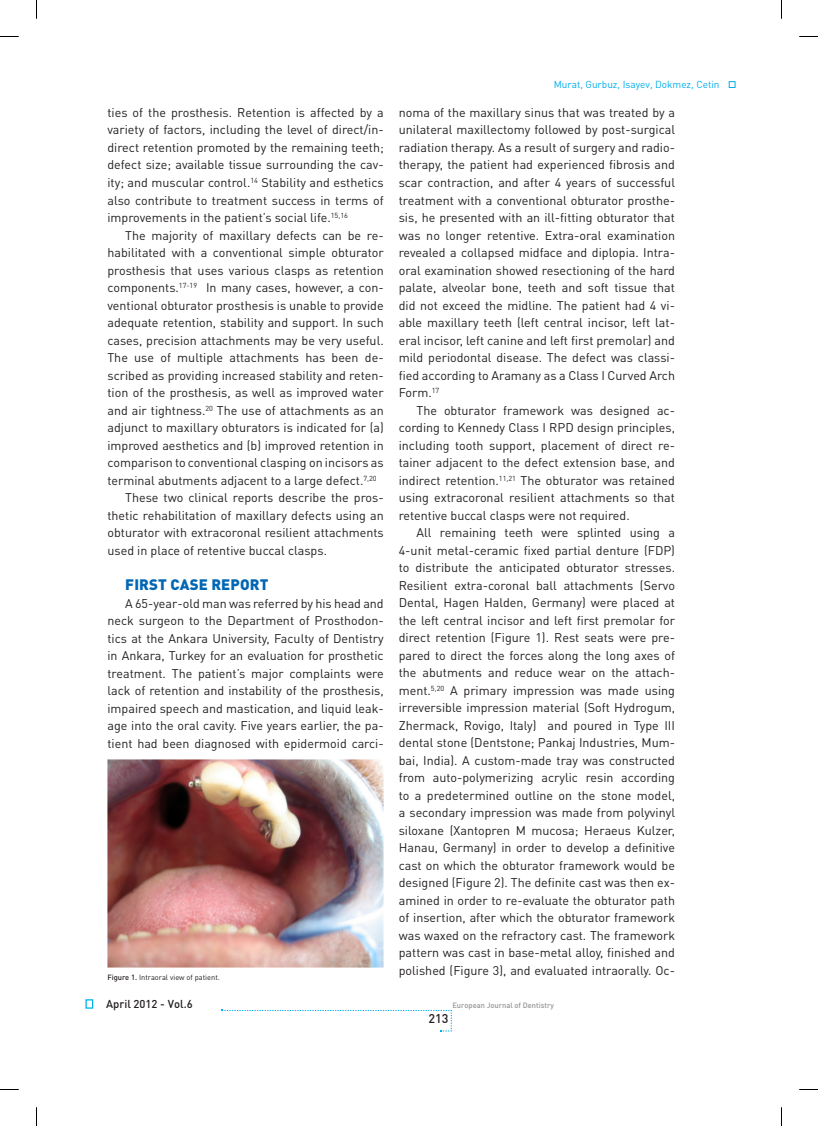
<style>
.page{position:relative;width:818px;height:1126px;background:#fff}
.page>*{position:absolute;margin:0;border:0;box-sizing:border-box;transform-origin:0 0}
.t1{font:900 15px "DIN Pro";letter-spacing:.01em;color:#0166b3}
.t2{font:12.5px/17.5px "DIN Pro";color:#231f20;text-align:justify}
.t3{font:12.5px "Din B Medium";color:#231f20}
.t4{font:11.25px "Din B Medium";color:#231f20}
.t5{font:10px "Din B Regular";color:#00aeef}
.t6{font:7.5px "DIN Pro";color:#231f20}
.t7{font:7.5px "Din B Medium";color:#939598}
.s1{font-weight:500}
</style>
<div class="page">
<div style="left:85px;top:999px;width:8px;height:9px;border:1px solid #00aeef"></div>
<svg style="left:222px;top:1009px;width:230px;height:22px"></svg>
<img style="left:107px;top:759px;width:276px;height:207px">
<div style="left:728px;top:81px;width:6px;height:7px;border:1px solid #00aeef"></div>
<svg style="left:0;top:36px;width:19px;height:1px"></svg>
<svg style="left:799px;top:36px;width:18px;height:1px"></svg>
<svg style="left:0;top:1089px;width:19px;height:1px"></svg>
<svg style="left:799px;top:1089px;width:18px;height:1px"></svg>
<svg style="left:36px;top:0;width:1px;height:19px"></svg>
<svg style="left:36px;top:1107px;width:1px;height:18px"></svg>
<p class="t2" style="left:107px;top:103px;width:277px">ties of the prosthesis. Retention is affected by a variety of factors, including the level of direct/in&shy;direct retention promoted by the remaining teeth; defect size; available tissue surrounding the cav&shy;ity; and muscular control.<sup>14</sup> Stability and esthetics also contribute to treatment success in terms of improvements in the patient’s social life.<sup>15,16</sup></p>
<p class="t2" style="left:125px;top:226px;width:260px">The majority of maxillary defects can be re-</p>
<p class="t2" style="left:107px;top:243px;width:277px">habilitated with a conventional simple obturator</p>
<p class="t2" style="left:107px;top:261px;width:277px">prosthesis that uses various clasps as retention</p>
<p class="t2" style="left:107px;top:278px;width:277px">components.<sup>17-19</sup> In many cases, however, a con-</p>
<p class="t2" style="left:107px;top:296px;width:277px">ventional obturator prosthesis is unable to provide</p>
<p class="t2" style="left:107px;top:313px;width:277px">adequate retention, stability and support. In such</p>
<p class="t2" style="left:107px;top:331px;width:277px">cases, precision attachments may be very useful.</p>
<p class="t2" style="left:107px;top:348px;width:277px">The use of multiple attachments has been de-</p>
<p class="t2" style="left:107px;top:366px;width:277px">scribed as providing increased stability and reten-</p>
<p class="t2" style="left:107px;top:383px;width:277px">tion of the prosthesis, as well as improved water</p>
<p class="t2" style="left:107px;top:401px;width:277px">and air tightness.<sup>20</sup> The use of attachments as an</p>
<p class="t2" style="left:107px;top:418px;width:277px">adjunct to maxillary obturators is indicated for (a)</p>
<p class="t2" style="left:107px;top:436px;width:277px">improved aesthetics and (b) improved retention in</p>
<p class="t2" style="left:107px;top:453px;width:277px">comparison to conventional clasping on incisors as</p>
<p class="t2" style="left:107px;top:471px;width:270px">terminal abutments adjacent to a large defect.<sup>7,20</sup></p>
<p class="t2" style="left:125px;top:488px;width:260px">These two clinical reports describe the pros-</p>
<p class="t2" style="left:107px;top:506px;width:277px">thetic rehabilitation of maxillary defects using an</p>
<p class="t2" style="left:107px;top:523px;width:277px">obturator with extracoronal resilient attachments</p>
<p class="t2" style="left:107px;top:541px;width:221px">used in place of retentive buccal clasps.</p>
<p class="t1" style="left:125px;top:574px;width:24px">FIRST</p>
<p class="t1" style="left:170px;top:574px;width:80px">CASE REPORT</p>
<p class="t2" style="left:107px;top:594px;width:278px;text-indent:18px">A 65-year-old man was referred by his head and neck surgeon to the Department of Prosthodon&shy;tics at the Ankara University, Faculty of Dentistry in Ankara, Turkey for an evaluation for prosthetic treatment. The patient’s major complaints were lack of retention and instability of the prosthesis, impaired speech and mastication, and liquid leak&shy;age into the oral cavity. Five years earlier, the pa&shy;tient had been diagnosed with epidermoid carci-</p>
<p class="t6" style="left:107px;top:972px;width:114px"><span class="s1">Figure 1.</span> Intraoral view of patient.</p>
<p class="t4" style="left:106px;top:996px;width:88px">April 2012 - Vol.6</p>
<p class="t5" style="left:553px;top:78px;width:167px">Murat, Gurbuz, Isayev, Dokmez, Cetin</p>
<p class="t2" style="left:398px;top:103px;width:277px">noma of the maxillary sinus that was treated by a unilateral maxillectomy followed by post-surgical radiation therapy. As a result of surgery and radio&shy;therapy, the patient had experienced fibrosis and scar contraction, and after 4 years of successful treatment with a conventional obturator prosthe&shy;sis, he presented with an ill-fitting obturator that was no longer retentive. Extra-oral examination revealed a collapsed midface and diplopia. Intra&shy;oral examination showed resectioning of the hard palate, alveolar bone, teeth and soft tissue that did not exceed the midline. The patient had 4 vi&shy;able maxillary teeth (left central incisor, left lat&shy;eral incisor, left canine and left first premolar) and mild periodontal disease. The defect was classi&shy;fied according to Aramany as a Class I Curved Arch Form.<sup>17</sup></p>
<p class="t2" style="left:398px;top:401px;width:277px;text-indent:18px">The obturator framework was designed ac&shy;cording to Kennedy Class I RPD design principles, including tooth support, placement of direct re&shy;tainer adjacent to the defect extension base, and indirect retention.<sup>11,21</sup> The obturator was retained using extracoronal resilient attachments so that retentive buccal clasps were not required.</p>
<p class="t2" style="left:398px;top:523px;width:278px;text-indent:18px">All remaining teeth were splinted using a 4-unit metal-ceramic fixed partial denture (FDP) to distribute the anticipated obturator stresses.<br>Resilient extra-coronal ball attachments (Servo Dental, Hagen Halden, Germany) were placed at the left central incisor and left first premolar for direct retention (Figure 1). Rest seats were pre&shy;pared to direct the forces along the long axes of the abutments and reduce wear on the attach&shy;ment.<sup>5,20</sup> A primary impression was made using irreversible impression material (Soft Hydrogum, Zhermack, Rovigo, Italy) and poured in Type III dental stone (Dentstone; Pankaj Industries, Mum&shy;bai, India). A custom-made tray was constructed from auto-polymerizing acrylic resin according to a predetermined outline on the stone model, a secondary impression was made from polyvinyl siloxane (Xantopren M mucosa; Heraeus Kulzer, Hanau, Germany) in order to develop a definitive cast on which the obturator framework would be designed (Figure 2). The definite cast was then ex&shy;amined in order to re-evaluate the obturator path of insertion, after which the obturator framework was waxed on the refractory cast. The framework pattern was cast in base-metal alloy, finished and polished (Figure 3), and evaluated intraorally. Oc-</p>
<p class="t7" style="left:452px;top:1000px;width:103px">European Journal of Dentistry</p>
<p class="t3" style="left:428px;top:1010px;width:21px">213</p>
</div>
